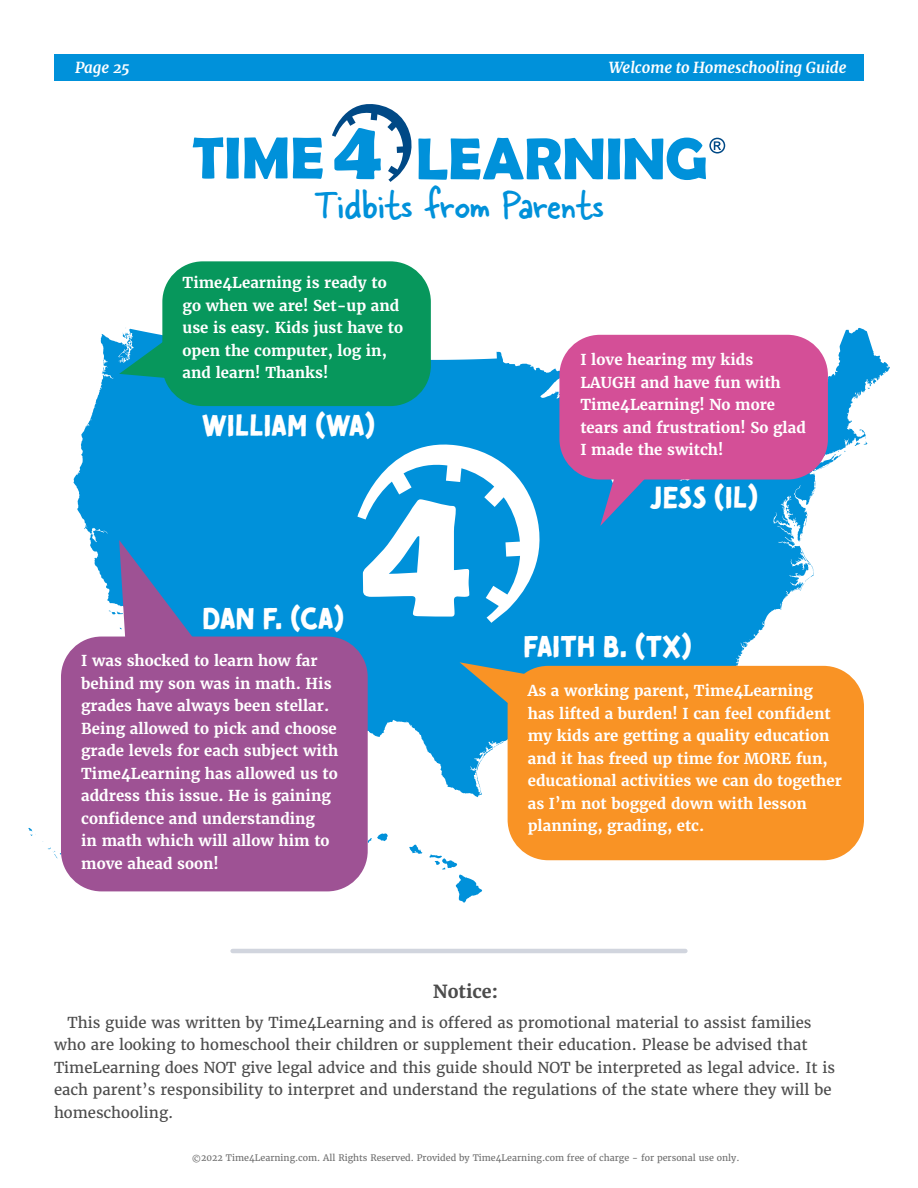
<style>
.page{position:relative;width:918px;height:1188px;background:#fff}
.page>*{position:absolute;margin:0;border:0;box-sizing:border-box;transform-origin:0 0}
.t1{font:45px "Skippy Sharp";color:#0091da}
.t2{font:30px "Tomarik Brush";color:#fff}
.t3{font:700 18px "Merriweather";color:#4c4c4c}
.t4{font:700 15px/22.5px "Merriweather";color:#fff}
.t5{font:15px/22.5px "Merriweather";color:#4c4c4c}
.t6{font:italic 700 15px "Merriweather";color:#fff}
.t7{font:9px "Merriweather";color:#707070}
</style>
<div class="page">
<div style="left:54px;top:54px;width:810px;height:27px;background:#0091da"></div>
<svg style="left:368px;top:833px;width:114px;height:70px"></svg>
<svg style="left:74px;top:328px;width:816px;height:476px;fill:#0091da"></svg>
<svg style="left:357px;top:436px;width:189px;height:187px"></svg>
<svg style="left:193px;top:137px;width:130px;height:42px"></svg>
<svg style="left:332px;top:104px;width:393px;height:78px"></svg>
<svg style="left:460px;top:662px;width:114px;height:47px;background:#54919c"></svg>
<div style="left:508px;top:666px;width:356px;height:194px;background:#f99325;border-radius:41px"></div>
<div style="left:559px;top:335px;width:269px;height:145px;background:#d44f97;border-radius:40px"></div>
<svg style="left:600px;top:479px;width:95px;height:47px;background:#2486ce"></svg>
<div style="left:162px;top:261px;width:269px;height:145px;background:#07975c;border-radius:40px"></div>
<svg style="left:119px;top:306px;width:46px;height:74px"></svg>
<div style="left:61px;top:637px;width:307px;height:254px;background:#9e5294;border-radius:40px"></div>
<svg style="left:119px;top:540px;width:94px;height:97px;background:#3d7cc1"></svg>
<hr style="left:233px;top:949px;width:452px;height:4px;background:#d1d5de">
<p class="t6" style="left:75px;top:59px;width:56px">Page 25</p>
<p class="t6" style="left:609px;top:59px;width:239px">Welcome to Homeschooling Guide</p>
<h1 class="t1" style="left:314px;top:177px;width:291px">Tidbits from Parents</h1>
<p class="t4" style="left:183px;top:272px;width:222px">Time4Learning is ready to go when we are! Set-up and use is easy. Kids just have to open the computer, log in, and learn! Thanks!</p>
<h2 class="t2" style="left:202px;top:399px;width:175px">WILLIAM (WA)</h2>
<h2 class="t2" style="left:202px;top:591px;width:144px">DAN F. (CA)</h2>
<p class="t4" style="left:81px;top:650px;width:259px">I was shocked to learn how far behind my son was in math. His grades have always been stellar.<br>Being allowed to pick and choose grade levels for each subject with<br>Time4Learning has allowed us to address this issue. He is gaining confidence and understanding<br>in math which will allow him to move ahead soon!</p>
<p class="t4" style="left:580px;top:349px;width:227px">I love hearing my kids<br>LAUGH and have fun with<br>Time4Learning! No more tears and frustration! So glad<br>I made the switch!</p>
<h2 class="t2" style="left:650px;top:470px;width:110px">JESS (IL)</h2>
<h2 class="t2" style="left:523px;top:619px;width:170px">FAITH B. (TX)</h2>
<p class="t4" style="left:528px;top:680px;width:316px">As a working parent, Time4Learning has lifted a burden! I can feel confident my kids are getting a quality education and it has freed up time for MORE fun, educational activities we can do together as I’m not bogged down with lesson planning, grading, etc.</p>
<p class="t3" style="left:433px;top:980px;width:66px">Notice:</p>
<p class="t5" style="left:54px;top:1011px;width:783px;text-indent:14px">This guide was written by Time4Learning and is offered as promotional material to assist families who are looking to homeschool their children or supplement their education. Please be advised that TimeLearning does NOT give legal advice and this guide should NOT be interpreted as legal advice. It is each parent’s responsibility to interpret and understand the regulations of the state where they will be homeschooling.</p>
<p class="t7" style="left:192px;top:1152px;width:549px">©2022 Time4Learning.com. All Rights Reserved. Provided by Time4Learning.com free of charge - for personal use only.</p>
</div>
